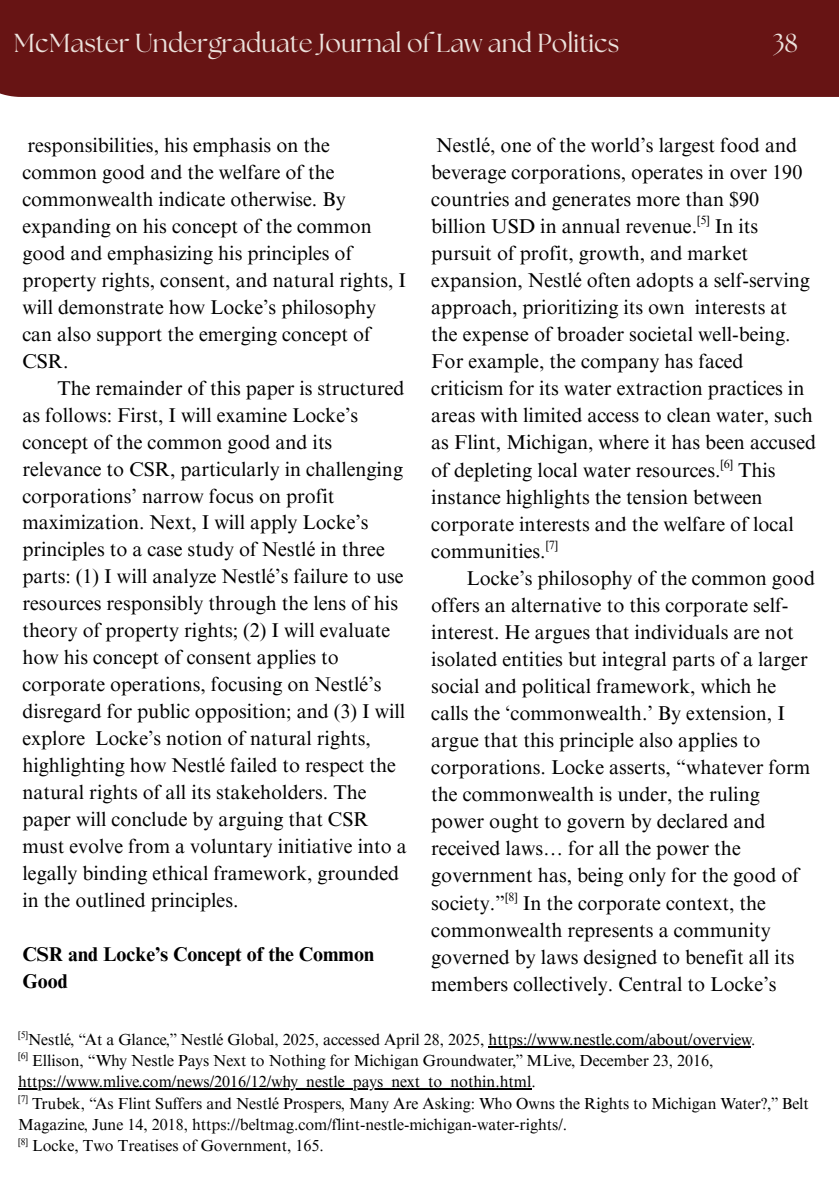
<style>
.page{position:relative;width:839px;height:1191px;background:#fff}
.page>*{position:absolute;margin:0;border:0;box-sizing:border-box;transform-origin:0 0}
.t1{font:26px "The Seasons";color:#ece2dc}
.t2{font:20px/27px "Times NRMT Pro";color:#000}
.t3{font:700 20px/27px "Times NRMT Pro";color:#000}
.t4{font:16px "Times NRMT Pro";color:#000}
.t5{font:12px "Times NRMT Pro";color:#000}
.t6{font:9.6px "Times NRMT Pro";color:#000}
</style>
<div class="page">
<div style="left:0;top:0;width:838px;height:97px;background:#671414"></div>
<hr style="left:488px;top:1046px;width:263px;height:1px;background:#000">
<hr style="left:18px;top:1089px;width:513px;height:1px;background:#000">
<p class="t1" style="left:14px;top:31px;width:607px">McMaster Undergraduate Journal of Law and Politics</p>
<p class="t1" style="left:772px;top:31px;width:27px">38</p>
<h1 class="t2" style="left:27px;top:134px;width:304px">responsibilities, his emphasis on the</h1>
<h1 class="t2" style="left:22px;top:161px;width:313px">common good and the welfare of the</h1>
<h1 class="t2" style="left:22px;top:188px;width:325px">commonwealth indicate otherwise. By</h1>
<h1 class="t2" style="left:22px;top:215px;width:351px">expanding on his concept of the common</h1>
<h1 class="t2" style="left:22px;top:242px;width:331px">good and emphasizing his principles of</h1>
<h1 class="t2" style="left:22px;top:269px;width:385px">property rights, consent, and natural rights, I</h1>
<h1 class="t2" style="left:22px;top:296px;width:355px">will demonstrate how Locke’s philosophy</h1>
<h1 class="t2" style="left:22px;top:323px;width:350px">can also support the emerging concept of</h1>
<h1 class="t2" style="left:22px;top:350px;width:48px">CSR.</h1>
<h1 class="t2" style="left:57px;top:377px;width:348px">The remainder of this paper is structured</h1>
<h1 class="t2" style="left:22px;top:404px;width:337px">as follows: First, I will examine Locke’s</h1>
<h1 class="t2" style="left:22px;top:431px;width:311px">concept of the common good and its</h1>
<h1 class="t2" style="left:22px;top:458px;width:382px">relevance to CSR, particularly in challenging</h1>
<h1 class="t2" style="left:22px;top:485px;width:313px">corporations’ narrow focus on profit</h1>
<h1 class="t2" style="left:22px;top:512px;width:347px">maximization. Next, I will apply Locke’s</h1>
<h1 class="t2" style="left:22px;top:539px;width:364px">principles to a case study of Nestlé in three</h1>
<h1 class="t2" style="left:22px;top:566px;width:382px">parts: (1) I will analyze Nestlé’s failure to use</h1>
<h1 class="t2" style="left:22px;top:593px;width:377px">resources responsibly through the lens of his</h1>
<h1 class="t2" style="left:22px;top:620px;width:369px">theory of property rights; (2) I will evaluate</h1>
<h1 class="t2" style="left:22px;top:647px;width:318px">how his concept of consent applies to</h1>
<h1 class="t2" style="left:22px;top:674px;width:360px">corporate operations, focusing on Nestlé’s</h1>
<h1 class="t2" style="left:22px;top:701px;width:384px">disregard for public opposition; and (3) I will</h1>
<h1 class="t2" style="left:22px;top:728px;width:350px">explore Locke’s notion of natural rights,</h1>
<h1 class="t2" style="left:22px;top:754px;width:375px">highlighting how Nestlé failed to respect the</h1>
<h1 class="t2" style="left:22px;top:781px;width:345px">natural rights of all its stakeholders. The</h1>
<h1 class="t2" style="left:22px;top:808px;width:348px">paper will conclude by arguing that CSR</h1>
<h1 class="t2" style="left:22px;top:835px;width:386px">must evolve from a voluntary initiative into a</h1>
<h1 class="t2" style="left:22px;top:862px;width:378px">legally binding ethical framework, grounded</h1>
<h1 class="t2" style="left:22px;top:889px;width:217px">in the outlined principles.</h1>
<h3 class="t3" style="left:22px;top:943px;width:353px">CSR and Locke’s Concept of the Common<br>Good</h3>
<h2 class="t2" style="left:431px;top:134px;width:386px">Nestlé, one of the world’s largest food and beverage corporations, operates in over 190 countries and generates more than $90 billion USD in annual revenue. In its pursuit of profit, growth, and market expansion, Nestlé often adopts a self-serving approach, prioritizing its own interests at the expense of broader societal well-being.<br>For example, the company has faced criticism for its water extraction practices in areas with limited access to clean water, such as Flint, Michigan, where it has been accused of depleting local water resources. This instance highlights the tension between corporate interests and the welfare of local communities.</h2>
<h2 class="t5" style="left:697px;top:215px;width:14px">[5]</h2>
<h2 class="t5" style="left:720px;top:459px;width:14px">[6]</h2>
<h2 class="t5" style="left:545px;top:540px;width:14px">[7]</h2>
<h2 class="t2" style="left:431px;top:567px;width:385px;text-indent:35px">Locke’s philosophy of the common good offers an alternative to this corporate self&shy;interest. He argues that individuals are not isolated entities but integral parts of a larger social and political framework, which he calls the ‘commonwealth.’ By extension, I argue that this principle also applies to corporations. Locke asserts, “whatever form the commonwealth is under, the ruling power ought to govern by declared and received laws… for all the power the government has, being only for the good of society.” In the corporate context, the commonwealth represents a community governed by laws designed to benefit all its members collectively. Central to Locke’s</h2>
<h2 class="t5" style="left:505px;top:892px;width:14px">[8]</h2>
<p class="t6" style="left:18px;top:1031px;width:11px">[5]</p>
<h3 class="t4" style="left:28px;top:1033px;width:728px">Nestlé, “At a Glance,” Nestlé Global, 2025, accessed April 28, 2025, https://www.nestle.com/about/overview.</h3>
<p class="t6" style="left:18px;top:1052px;width:11px">[6]</p>
<p class="t4" style="left:32px;top:1054px;width:683px">Ellison, “Why Nestle Pays Next to Nothing for Michigan Groundwater,” MLive, December 23, 2016,</p>
<p class="t4" style="left:18px;top:1076px;width:519px">https://www.mlive.com/news/2016/12/why_nestle_pays_next_to_nothin.html.</p>
<p class="t6" style="left:18px;top:1095px;width:11px">[7]</p>
<p class="t4" style="left:32px;top:1097px;width:778px">Trubek, “As Flint Suffers and Nestlé Prospers, Many Are Asking: Who Owns the Rights to Michigan Water?,” Belt</p>
<p class="t4" style="left:18px;top:1118px;width:550px">Magazine, June 14, 2018, https://beltmag.com/flint-nestle-michigan-water-rights/.</p>
<p class="t6" style="left:18px;top:1138px;width:11px">[8]</p>
<p class="t4" style="left:32px;top:1140px;width:293px">Locke, Two Treatises of Government, 165.</p>
</div>
